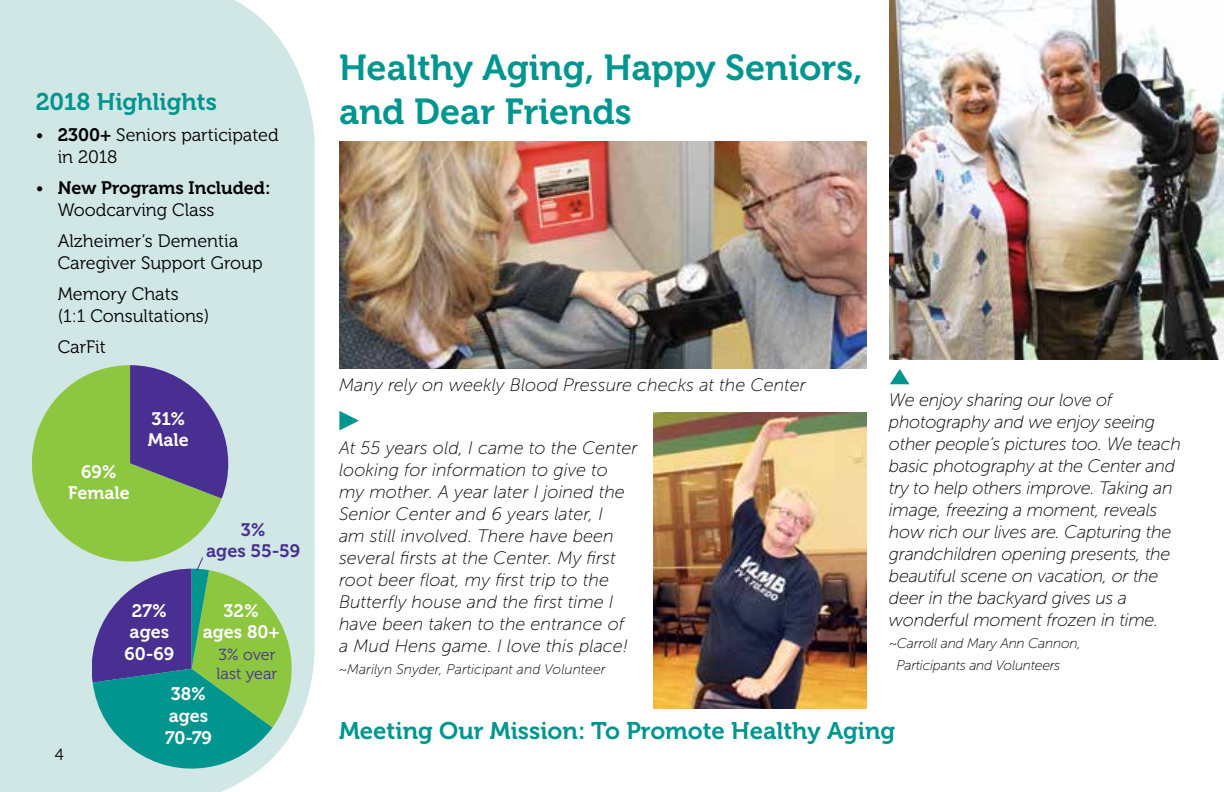
<style>
.page{position:relative;width:1224px;height:792px;background:#fff}
.page>*{position:absolute;margin:0;border:0;box-sizing:border-box;transform-origin:0 0}
.t1{font:36px/43.2px "Museo 700";color:#00958f}
.t2{font:24px "Museo 700";color:#00958f}
.t3{font:italic 18px/22px "Museo Sans 100";color:#000}
.t4{font:italic 18px/22px "Museo Sans 100";letter-spacing:-.02em;color:#000}
.t5{font:18px/31px "Museo 300";color:#000}
.t6{font:18px/21.6px "Museo 700";color:#fff;text-align:center}
.t7{font:18px "Museo 700";color:#000}
.t8{font:18px/21.6px "Museo 700";color:#492f92;text-align:center}
.t9{font:16px/19.2px "Museo 300";color:#492f92}
.t10{font:16px "Museo 300";color:#000}
.t11{font:italic 14px/22px "Museo Sans 100";letter-spacing:-.02em;color:#000}
.t12{font:italic 14px "Museo Sans 100";color:#000}
.s1{font-family:"Museo 700"}
.s2{font-family:"Museo 300"}
</style>
<div class="page">
<div style="left:0;top:0;width:315px;height:792px;background:#d0e7e6"></div>
<svg style="left:24px;top:365px;width:198px;height:209px;background:#a0cf6f"></svg>
<svg style="left:130px;top:365px;width:98px;height:133px;background:#675f95"></svg>
<svg style="left:890px;top:369px;width:19px;height:15px"></svg>
<svg style="left:339px;top:411px;width:20px;height:19px"></svg>
<svg style="left:93px;top:556px;width:206px;height:226px;background:#71a89a"></svg>
<img style="left:889px;top:0;width:335px;height:360px">
<img style="left:653px;top:412px;width:214px;height:297px">
<img style="left:339px;top:142px;width:528px;height:227px">
<h2 class="t2" style="left:36px;top:88px;width:183px">2018 Highlights</h2>
<p class="t5" style="left:58px;top:124px;width:222px;line-height:22px;text-indent:-22px">• <span class="s1">2300+</span> Seniors participated in 2018</p>
<p class="t7" style="left:36px;top:178px;width:236px"><span class="s2">•</span> New Programs Included:</p>
<p class="t5" style="left:58px;top:195px;width:182px">Woodcarving Class<br>Alzheimer’s Dementia</p>
<p class="t5" style="left:58px;top:248px;width:207px">Caregiver Support Group<br>Memory Chats</p>
<p class="t5" style="left:58px;top:301px;width:153px">(1:1 Consultations)<br>CarFit</p>
<p class="t6" style="left:68px;top:461px;width:63px">69%<br>Female</p>
<p class="t6" style="left:148px;top:408px;width:43px;text-align:left">31%<br>Male</p>
<p class="t8" style="left:206px;top:519px;width:95px">3%<br>ages 55-59</p>
<p class="t10" style="left:55px;top:746px;width:10px">4</p>
<p class="t6" style="left:125px;top:600px;width:51px">27% ages<br>60-69</p>
<p class="t6" style="left:165px;top:684px;width:48px">38% ages<br>70-79</p>
<p class="t6" style="left:203px;top:600px;width:78px">32% ages 80+</p>
<p class="t9" style="left:217px;top:645px;width:62px">3% over last year</p>
<h1 class="t1" style="left:339px;top:47px;width:525px">Healthy Aging, Happy Seniors, and Dear Friends</h1>
<p class="t3" style="left:339px;top:374px;width:468px">Many rely on weekly Blood Pressure checks at the Center</p>
<p class="t3" style="left:339px;top:437px;width:300px">At 55 years old, I came to the Center looking for information to give to my mother. A year later I joined the Senior Center and 6 years later, I<br>am still involved. There have been several firsts at the Center. My first root beer float, my first trip to the Butterfly house and the first time I have been taken to the entrance of a Mud Hens game. I love this place!</p>
<p class="t12" style="left:339px;top:661px;width:268px">~Marilyn Snyder, Participant and Volunteer</p>
<p class="t4" style="left:889px;top:389px;width:293px">We enjoy sharing our love of photography and we enjoy seeing other people’s pictures too. We teach basic photography at the Center and try to help others improve. Taking an image, freezing a moment, reveals how rich our lives are. Capturing the grandchildren opening presents, the beautiful scene on vacation, or the deer in the backyard gives us a wonderful moment frozen in time.</p>
<p class="t11" style="left:896px;top:633px;width:186px;text-indent:-7px">~Carroll and Mary Ann Cannon,<br>Participants and Volunteers</p>
<h2 class="t2" style="left:339px;top:717px;width:558px">Meeting Our Mission: To Promote Healthy Aging</h2>
</div>
